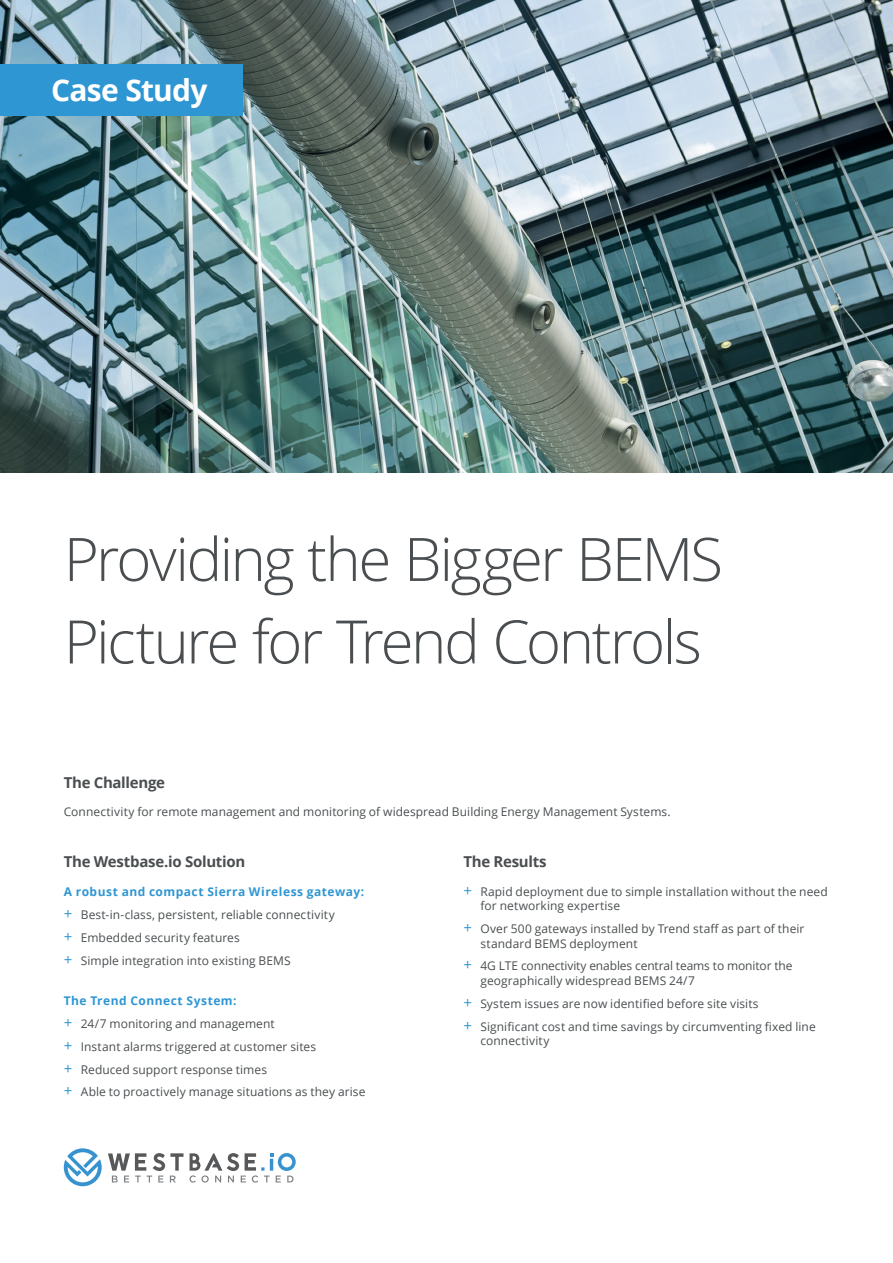
<style>
.page{position:relative;width:893px;height:1263px;background:#fff}
.page>*{position:absolute;margin:0;border:0;box-sizing:border-box;transform-origin:0 0}
.t1{font:300 60px/82.5px "Open Sans";letter-spacing:-.045em;color:#4a4e50}
.t2{font:700 30px "Open Sans";letter-spacing:-.02em;color:#fff}
.t3{font:700 15px "Open Sans";letter-spacing:-.02em;color:#4a4e50}
.t4{font:12px/23px "Open Sans";letter-spacing:.005em;color:#4a4e50}
.s1{font-weight:700;color:#2e96d3}
.s2{font-size:15px;color:#2e96d3}
</style>
<div class="page">
<img style="left:0;top:0;width:893px;height:472px">
<div style="left:0;top:64px;width:242px;height:51px;background:#2e96d3"></div>
<svg style="left:64px;top:1148px;width:38px;height:38px"></svg>
<svg style="left:108px;top:1153px;width:75px;height:29px"></svg>
<svg style="left:189px;top:1153px;width:107px;height:29px"></svg>
<h2 class="t2" style="left:51px;top:69px;width:158px">Case Study</h2>
<h1 class="t1" style="left:64px;top:516px;width:661px">Providing the Bigger BEMS<br>Picture for Trend Controls</h1>
<p class="t3" style="left:64px;top:771px;width:103px">The Challenge</p>
<p class="t4" style="left:64px;top:800px;width:608px">Connectivity for remote management and monitoring of widespread Building Energy Management Systems.</p>
<p class="t3" style="left:64px;top:851px;width:183px">The Westbase.io Solution</p>
<p class="t4" style="left:64px;top:880px;width:302px"><span class="s1">A robust and compact Sierra Wireless gateway: </span><span class="s2">+</span> Best-in-class, persistent, reliable connectivity<br><span class="s2">+</span> Embedded security features<br><span class="s2">+</span> Simple integration into existing BEMS</p>
<p class="t4" style="left:64px;top:989px;width:303px"><span class="s1">The Trend Connect System:<br></span><span class="s2">+</span> 24/7 monitoring and management<br><span class="s2">+</span> Instant alarms triggered at customer sites<br><span class="s2">+</span> Reduced support response times<br><span class="s2">+</span> Able to proactively manage situations as they arise</p>
<p class="t3" style="left:463px;top:851px;width:85px">The Results</p>
<p class="t4" style="left:480px;top:884px;width:349px;line-height:14.4px;text-indent:-17px"><span class="s2">+</span> Rapid deployment due to simple installation without the need for networking expertise</p>
<p class="t4" style="left:480px;top:921px;width:325px;line-height:14.4px;text-indent:-17px"><span class="s2">+</span> Over 500 gateways installed by Trend staff as part of their standard BEMS deployment</p>
<p class="t4" style="left:480px;top:958px;width:314px;line-height:14.4px;text-indent:-17px"><span class="s2">+</span> 4G LTE connectivity enables central teams to monitor the geographically widespread BEMS 24/7</p>
<p class="t4" style="left:463px;top:991px;width:354px"><span class="s2">+</span> System issues are now identified before site visits<br><span class="s2">+</span> Significant cost and time savings by circumventing fixed line</p>
<p class="t4" style="left:480px;top:1029px;width:70px">connectivity</p>
</div>
